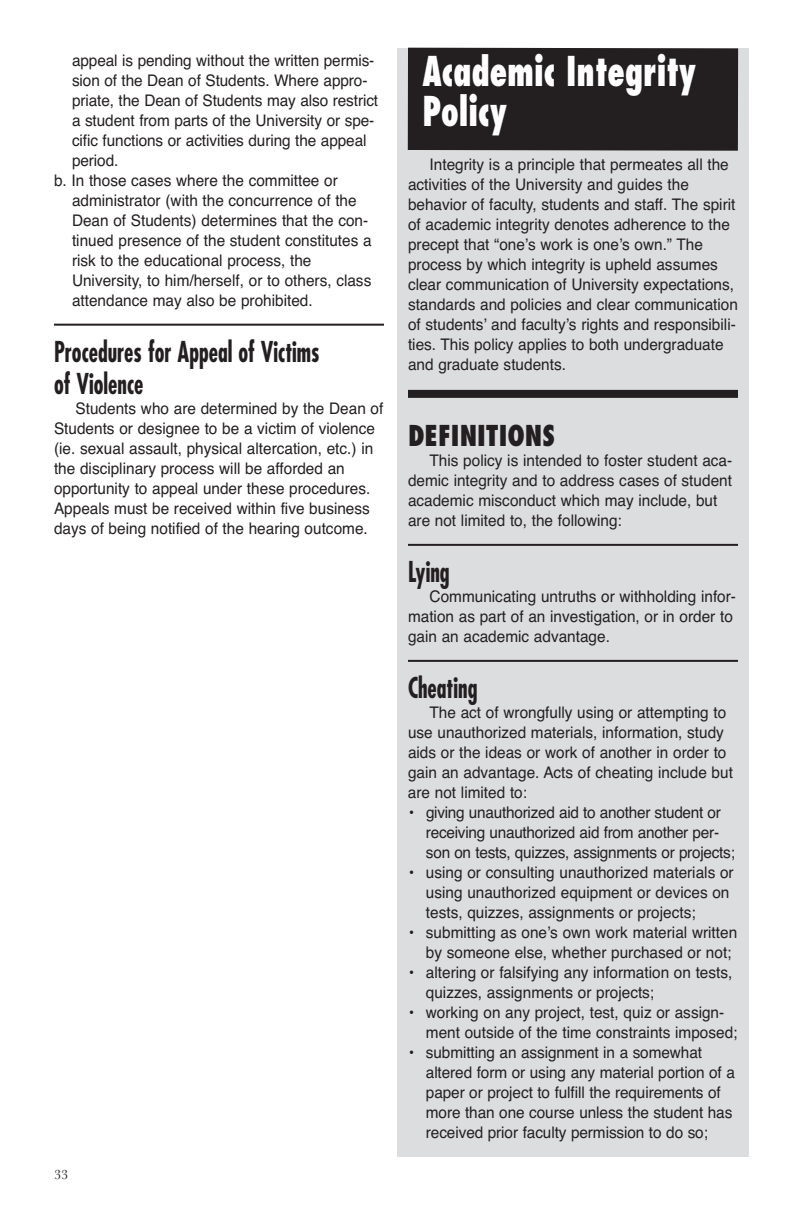
<style>
.page{position:relative;width:792px;height:1224px;background:#fff}
.page>*{position:absolute;margin:0;border:0;box-sizing:border-box;transform-origin:0 0}
.t1{font:800 condensed 40px/40px "Futura";color:#fff;scale:.8 1}
.t2{font:700 condensed 28px/32px "Futura";color:#231f20;scale:.8 1}
.t3{font:800 condensed 28px "Futura";color:#231f20;scale:.96 1}
.t4{font:16px/20px "Helvetica";color:#231f20;scale:.96 1}
.t5{font:14px "Baskerville";color:#231f20}
</style>
<div class="page">
<div style="left:397px;top:48px;width:351px;height:1108px;background:#dcdddf"></div>
<div style="left:408px;top:48px;width:330px;height:103px;background:#231f20"></div>
<hr style="left:54px;top:324px;width:330px;height:2px;background:#231f20">
<div style="left:408px;top:390px;width:330px;height:8px;background:#231f20"></div>
<hr style="left:408px;top:544px;width:330px;height:2px;background:#231f20">
<hr style="left:408px;top:660px;width:330px;height:2px;background:#231f20">
<p class="t4" style="left:72px;top:50px;width:317px">appeal is pending without the written permis-</p>
<p class="t4" style="left:72px;top:70px;width:309px">sion of the Dean of Students. Where appro-</p>
<p class="t4" style="left:72px;top:90px;width:320px">priate, the Dean of Students may also restrict</p>
<p class="t4" style="left:72px;top:110px;width:316px">a student from parts of the University or spe-</p>
<p class="t4" style="left:72px;top:130px;width:308px">cific functions or activities during the appeal</p>
<p class="t4" style="left:72px;top:150px;width:50px">period.</p>
<p class="t4" style="left:54px;top:170px;width:297px">b. In those cases where the committee or</p>
<p class="t4" style="left:72px;top:190px;width:298px">administrator (with the concurrence of the</p>
<p class="t4" style="left:72px;top:210px;width:310px">Dean of Students) determines that the con-</p>
<p class="t4" style="left:72px;top:230px;width:314px">tinued presence of the student constitutes a</p>
<p class="t4" style="left:72px;top:250px;width:251px">risk to the educational process, the</p>
<p class="t4" style="left:72px;top:270px;width:313px">University, to him/herself, or to others, class</p>
<p class="t4" style="left:72px;top:290px;width:252px">attendance may also be prohibited.</p>
<h2 class="t2" style="left:54px;top:338px;width:334px">Procedures for Appeal of Victims of Violence</h2>
<p class="t4" style="left:54px;top:398px;width:345px;text-indent:22px">Students who are determined by the Dean of Students or designee to be a victim of violence (ie. sexual assault, physical altercation, etc.) in the disciplinary process will be afforded an opportunity to appeal under these procedures.<br>Appeals must be received within five business days of being notified of the hearing outcome.</p>
<p class="t5" style="left:54px;top:1170px;width:15px">33</p>
<h1 class="t1" style="left:422px;top:55px;width:344px">Academic Integrity<br>Policy</h1>
<p class="t4" style="left:408px;top:154px;width:345px;text-indent:22px">Integrity is a principle that permeates all the activities of the University and guides the behavior of faculty, students and staff. The spirit of academic integrity denotes adherence to the precept that “one’s work is one’s own.” The process by which integrity is upheld assumes clear communication of University expectations, standards and policies and clear communication of students’ and faculty’s rights and responsibili&shy;ties. This policy applies to both undergraduate and graduate students.</p>
<h2 class="t3" style="left:408px;top:424px;width:155px">DEFINITIONS</h2>
<p class="t4" style="left:408px;top:450px;width:339px;text-indent:22px">This policy is intended to foster student aca&shy;demic integrity and to address cases of student academic misconduct which may include, but are not limited to, the following:</p>
<h2 class="t2" style="left:408px;top:558px;width:54px">Lying</h2>
<p class="t4" style="left:408px;top:586px;width:343px;text-indent:22px">Communicating untruths or withholding infor&shy;mation as part of an investigation, or in order to gain an academic advantage.</p>
<h2 class="t2" style="left:408px;top:674px;width:88px">Cheating</h2>
<p class="t4" style="left:408px;top:702px;width:340px;text-indent:22px">The act of wrongfully using or attempting to use unauthorized materials, information, study aids or the ideas or work of another in order to gain an advantage. Acts of cheating include but are not limited to:</p>
<p class="t4" style="left:426px;top:802px;width:323px;text-indent:-18px">• giving unauthorized aid to another student or receiving unauthorized aid from another per&shy;son on tests, quizzes, assignments or projects;</p>
<p class="t4" style="left:426px;top:862px;width:322px;text-indent:-18px">• using or consulting unauthorized materials or using unauthorized equipment or devices on tests, quizzes, assignments or projects;</p>
<p class="t4" style="left:426px;top:922px;width:326px;text-indent:-18px">• submitting as one’s own work material written by someone else, whether purchased or not;</p>
<p class="t4" style="left:426px;top:962px;width:321px;text-indent:-18px">• altering or falsifying any information on tests, quizzes, assignments or projects;</p>
<p class="t4" style="left:426px;top:1002px;width:326px;text-indent:-18px">• working on any project, test, quiz or assign&shy;ment outside of the time constraints imposed;</p>
<p class="t4" style="left:426px;top:1042px;width:323px;text-indent:-18px">• submitting an assignment in a somewhat altered form or using any material portion of a paper or project to fulfill the requirements of more than one course unless the student has received prior faculty permission to do so;</p>
</div>
